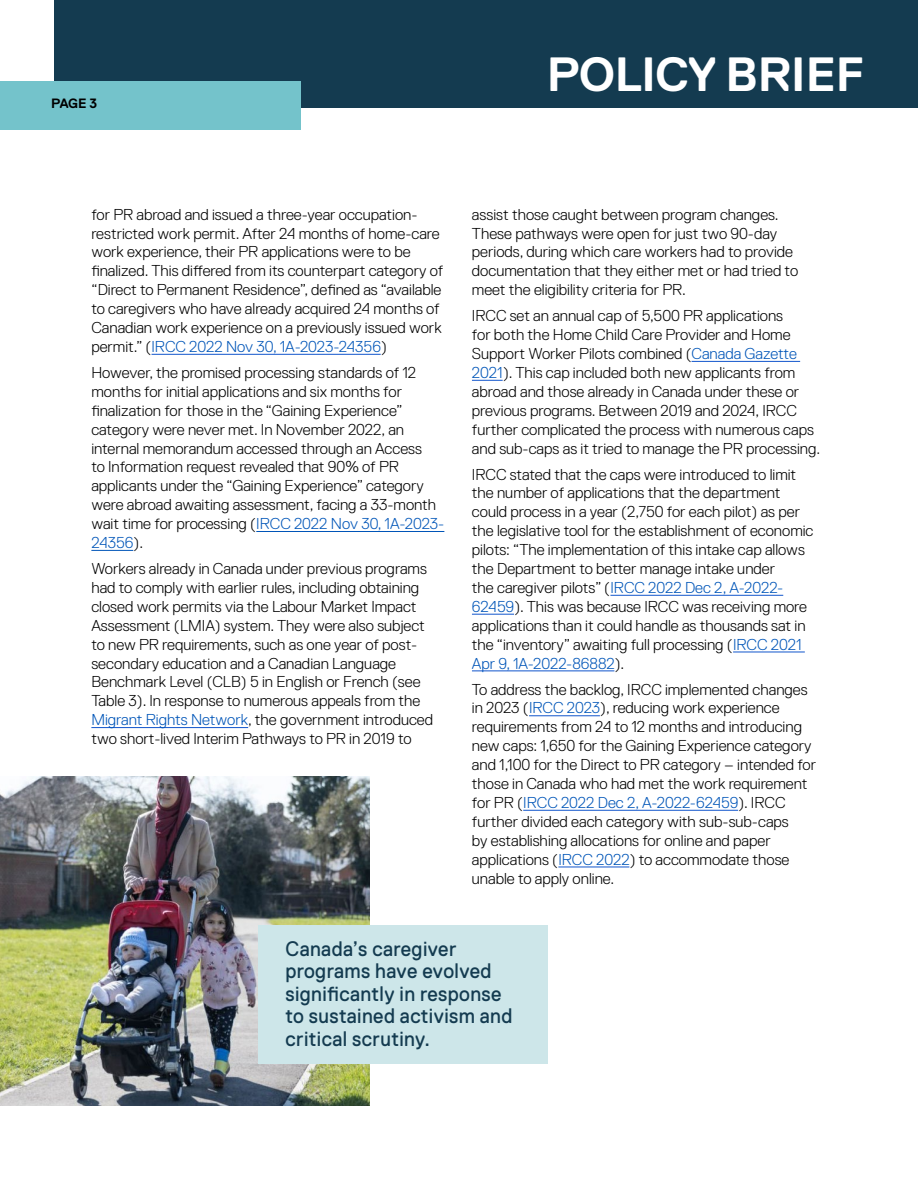
<style>
.page{position:relative;width:918px;height:1188px;background:#fff}
.page>*{position:absolute;margin:0;border:0;box-sizing:border-box;transform-origin:0 0}
.t1{font:700 48px "Replica Std";letter-spacing:-.01em;color:#fff}
.t2{font:21px/22.5px "Replica Std";letter-spacing:.02em;color:#143b50;scale:.95 1}
.t3{font:300 15.75px/18.9px "Replica Std";color:#000}
.t4{font:700 13.5px "Replica Std";color:#000}
.s1{color:#0055b8}
</style>
<div class="page">
<div style="left:54px;top:0;width:864px;height:108px;background:#143b50"></div>
<div style="left:0;top:81px;width:301px;height:49px;background:#74c3cb"></div>
<hr style="left:692px;top:361px;width:108px;height:1px;background:#15c">
<hr style="left:472px;top:380px;width:31px;height:1px;background:#15c">
<hr style="left:610px;top:595px;width:173px;height:1px;background:#15c">
<hr style="left:472px;top:614px;width:42px;height:1px;background:#15c">
<hr style="left:733px;top:652px;width:72px;height:1px;background:#15c">
<hr style="left:472px;top:671px;width:142px;height:1px;background:#15c">
<hr style="left:529px;top:716px;width:71px;height:1px;background:#15c">
<hr style="left:523px;top:810px;width:215px;height:1px;background:#15c">
<hr style="left:558px;top:867px;width:71px;height:1px;background:#15c">
<hr style="left:152px;top:354px;width:229px;height:1px;background:#15c">
<hr style="left:256px;top:531px;width:188px;height:1px;background:#0055b8">
<hr style="left:91px;top:550px;width:42px;height:1px;background:#0055b8">
<hr style="left:91px;top:727px;width:157px;height:1px;background:#15c">
<img style="left:0;top:776px;width:369px;height:330px">
<div style="left:258px;top:926px;width:290px;height:138px;background:#cde6e9"></div>
<p class="t4" style="left:51px;top:96px;width:48px">PAGE 3</p>
<h1 class="t1" style="left:547px;top:48px;width:319px">POLICY BRIEF</h1>
<p class="t3" style="left:91px;top:205px;width:353px">for PR abroad and issued a three-year occupation&shy;restricted work permit. After 24 months of home-care work experience, their PR applications were to be finalized. This differed from its counterpart category of “Direct to Permanent Residence”, defined as “available to caregivers who have already acquired 24 months of Canadian work experience on a previously issued work permit.” (<span class="s1">IRCC 2022 Nov 30, 1A-2023-24356</span>)</p>
<p class="t3" style="left:91px;top:363px;width:355px">However, the promised processing standards of 12 months for initial applications and six months for finalization for those in the “Gaining Experience” category were never met. In November 2022, an internal memorandum accessed through an Access<br>to Information request revealed that 90% of PR applicants under the “Gaining Experience” category were abroad awaiting assessment, facing a 33-month wait time for processing (<span class="s1">IRCC 2022 Nov 30, 1A-2023- 24356</span>).</p>
<p class="t3" style="left:91px;top:559px;width:343px">Workers already in Canada under previous programs had to comply with earlier rules, including obtaining closed work permits via the Labour Market Impact Assessment (LMIA) system. They were also subject to new PR requirements, such as one year of post&shy;secondary education and a Canadian Language Benchmark Level (CLB) 5 in English or French (see Table 3). In response to numerous appeals from the <span class="s1">Migrant Rights Network</span>, the government introduced two short-lived Interim Pathways to PR in 2019 to</p>
<p class="t3" style="left:472px;top:205px;width:328px">assist those caught between program changes.<br>These pathways were open for just two 90-day periods, during which care workers had to provide documentation that they either met or had tried to meet the eligibility criteria for PR.</p>
<p class="t3" style="left:472px;top:306px;width:350px">IRCC set an annual cap of 5,500 PR applications<br>for both the Home Child Care Provider and Home Support Worker Pilots combined (<span class="s1">Canada Gazette 2021</span>). This cap included both new applicants from abroad and those already in Canada under these or previous programs. Between 2019 and 2024, IRCC further complicated the process with numerous caps and sub-caps as it tried to manage the PR processing.</p>
<p class="t3" style="left:472px;top:465px;width:343px">IRCC stated that the caps were introduced to limit the number of applications that the department could process in a year (2,750 for each pilot) as per the legislative tool for the establishment of economic pilots: “The implementation of this intake cap allows the Department to better manage intake under<br>the caregiver pilots” (<span class="s1">IRCC 2022 Dec 2, A-2022- 62459</span>). This was because IRCC was receiving more applications than it could handle as thousands sat in the “inventory” awaiting full processing (<span class="s1">IRCC 2021<br>Apr 9, 1A-2022-86882</span>).</p>
<p class="t3" style="left:472px;top:680px;width:346px">To address the backlog, IRCC implemented changes in 2023 (<span class="s1">IRCC 2023</span>), reducing work experience requirements from 24 to 12 months and introducing new caps: 1,650 for the Gaining Experience category and 1,100 for the Direct to PR category – intended for those in Canada who had met the work requirement for PR (<span class="s1">IRCC 2022 Dec 2, A-2022-62459</span>). IRCC further divided each category with sub-sub-caps<br>by establishing allocations for online and paper applications (<span class="s1">IRCC 2022</span>) to accommodate those unable to apply online.</p>
<h2 class="t2" style="left:285px;top:937px;width:240px">Canada’s caregiver programs have evolved significantly in response to sustained activism and critical scrutiny.</h2>
</div>
